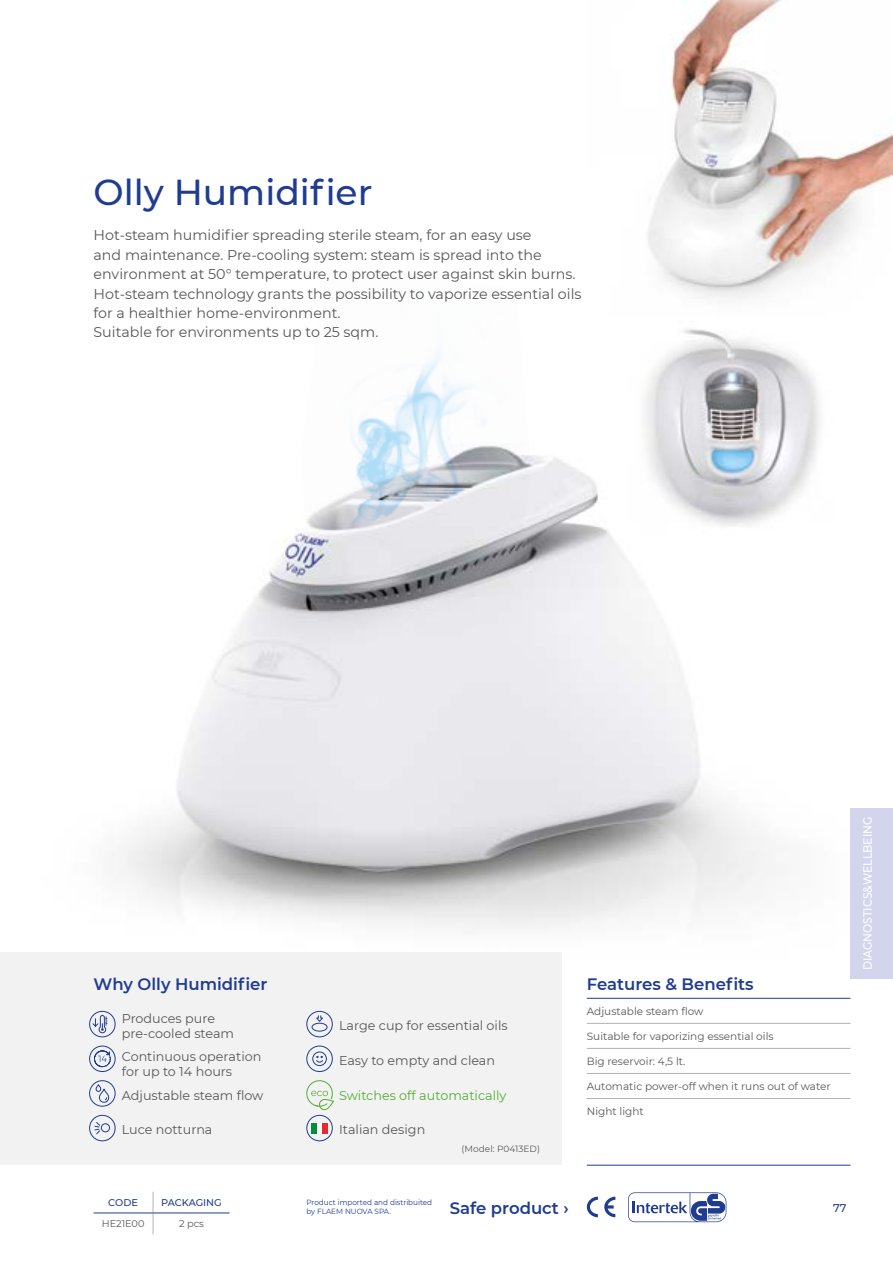
<style>
.page{position:relative;width:893px;height:1263px;background:#fff}
.page>*{position:absolute;margin:0;border:0;box-sizing:border-box;transform-origin:0 0}
.t1{font:500 36px "Montserrat";color:#1f3c90}
.t2{font:600 16.5px "Montserrat";color:#1f3c90}
.t3{font:14.25px/19.5px "Montserrat";color:#575756}
.t4{font:12.75px/15.3px "Montserrat";color:#575756}
.t5{font:12.75px "Montserrat";color:#52ae32}
.t6{font:500 12px "Montserrat";color:#fff;scale:.91 1}
.t7{font:500 11.25px "Montserrat";color:#1f3c90}
.t8{font:10.5px "Montserrat";color:#575756}
.t9{font:500 9.75px "Montserrat";color:#1f3c90}
.t10{font:9.75px "Montserrat";color:#575756}
.t11{font:9px "Montserrat";color:#575756}
.t12{font:7.5px/9px "Montserrat";color:#1f3c90}
</style>
<div class="page">
<img style="left:121px;top:455px;width:655px;height:542px">
<img style="left:300px;top:353px;width:231px;height:253px">
<div style="left:0;top:952px;width:561px;height:213px;background:#f2f2f2"></div>
<svg style="left:628px;top:1192px;width:98px;height:30px"></svg>
<hr style="left:587px;top:1165px;width:263px;height:1px;background:#1f3c90">
<div style="left:89px;top:1046px;width:26px;height:26px;border:1px solid #1f3c90;border-radius:50%"></div>
<svg style="left:94px;top:1050px;width:17px;height:17px"></svg>
<div style="left:306px;top:1046px;width:27px;height:26px;border:1px solid #1f3c90;border-radius:50%"></div>
<svg style="left:312px;top:1051px;width:15px;height:15px"></svg>
<div style="left:89px;top:1011px;width:26px;height:26px;border:1px solid #1f3c90;border-radius:50%"></div>
<svg style="left:92px;top:1015px;width:15px;height:18px"></svg>
<img style="left:618px;top:329px;width:202px;height:213px">
<img style="left:648px;top:0;width:245px;height:299px">
<svg style="left:153px;top:1192px;width:1px;height:42px"></svg>
<hr style="left:94px;top:1212px;width:59px;height:1px;background:#1f3c90">
<hr style="left:153px;top:1212px;width:77px;height:1px;background:#1f3c90">
<hr style="left:587px;top:1023px;width:263px;height:1px;background:#b3b2b2">
<hr style="left:587px;top:1048px;width:263px;height:1px;background:#b3b2b2">
<hr style="left:587px;top:998px;width:263px;height:1px;background:#1f3c90">
<hr style="left:587px;top:1073px;width:263px;height:1px;background:#b3b2b2">
<hr style="left:587px;top:1098px;width:263px;height:1px;background:#b3b2b2">
<svg style="left:587px;top:1197px;width:28px;height:20px"></svg>
<div style="left:306px;top:1115px;width:27px;height:26px;border:1px solid #1f3c90;border-radius:50%"></div>
<div style="left:311px;top:1123px;width:6px;height:10px;background:#008f3a"></div>
<div style="left:317px;top:1123px;width:5px;height:10px;background:#fff"></div>
<div style="left:322px;top:1123px;width:6px;height:10px;background:#e62a32"></div>
<div style="left:89px;top:1115px;width:26px;height:26px;border:1px solid #1f3c90;border-radius:50%"></div>
<div style="left:101px;top:1123px;width:9px;height:9px;border:1px solid #1f3c90;border-radius:50%"></div>
<svg style="left:94px;top:1122px;width:7px;height:12px"></svg>
<div style="left:89px;top:1080px;width:26px;height:26px;border:1px solid #1f3c90;border-radius:50%"></div>
<svg style="left:95px;top:1084px;width:16px;height:19px"></svg>
<div style="left:306px;top:1011px;width:27px;height:26px;border:1px solid #1f3c90;border-radius:50%"></div>
<svg style="left:316px;top:1015px;width:7px;height:7px"></svg>
<div style="left:312px;top:1023px;width:15px;height:8px;border:1px solid #1f3c90;border-radius:50%"></div>
<svg style="left:306px;top:1080px;width:28px;height:31px"></svg>
<div style="left:850px;top:808px;width:43px;height:171px;background:#d3d5ed"></div>
<h1 class="t1" style="left:94px;top:167px;width:280px">Olly Humidifier</h1>
<p class="t3" style="left:94px;top:225px;width:489px">Hot-steam humidifier spreading sterile steam, for an easy use<br>and maintenance. Pre-cooling system: steam is spread into the environment at 50° temperature, to protect user against skin burns.<br>Hot-steam technology grants the possibility to vaporize essential oils for a healthier home-environment.<br>Suitable for environments up to 25 sqm.</p>
<p class="t2" style="left:94px;top:972px;width:175px">Why Olly Humidifier</p>
<p class="t4" style="left:122px;top:1010px;width:114px">Produces pure pre-cooled steam</p>
<p class="t4" style="left:339px;top:1018px;width:170px">Large cup for essential oils</p>
<p class="t4" style="left:122px;top:1048px;width:141px">Continuous operation for up to 14 hours</p>
<p class="t4" style="left:339px;top:1052px;width:158px">Easy to empty and clean</p>
<p class="t4" style="left:122px;top:1087px;width:143px">Adjustable steam flow</p>
<p class="t5" style="left:339px;top:1086px;width:169px">Switches off automatically</p>
<p class="t4" style="left:122px;top:1121px;width:92px">Luce notturna</p>
<p class="t4" style="left:339px;top:1122px;width:88px">Italian design</p>
<p class="t11" style="left:462px;top:1143px;width:80px">(Model: P0413ED)</p>
<p class="t9" style="left:108px;top:1196px;width:31px">CODE</p>
<p class="t9" style="left:161px;top:1196px;width:62px">PACKAGING</p>
<p class="t10" style="left:102px;top:1217px;width:44px">HE21E00</p>
<p class="t10" style="left:179px;top:1217px;width:26px">2 pcs</p>
<p class="t12" style="left:306px;top:1198px;width:127px">Product imported and distribuited by FLAEM NUOVA SPA.</p>
<p class="t2" style="left:450px;top:1196px;width:121px">Safe product ›</p>
<p class="t2" style="left:587px;top:972px;width:168px">Features &amp; Benefits</p>
<p class="t8" style="left:587px;top:1004px;width:118px">Adjustable steam flow</p>
<p class="t8" style="left:587px;top:1029px;width:188px">Suitable for vaporizing essential oils</p>
<p class="t8" style="left:587px;top:1054px;width:100px">Big reservoir: 4,5 lt.</p>
<p class="t8" style="left:587px;top:1079px;width:245px">Automatic power-off when it runs out of water</p>
<p class="t8" style="left:587px;top:1104px;width:58px">Night light</p>
<p class="t6" style="left:859px;top:970px;width:171px;rotate:-90deg">DIAGNOSTICS&amp;WELLBEING</p>
<p class="t7" style="left:833px;top:1200px;width:15px">77</p>
</div>
